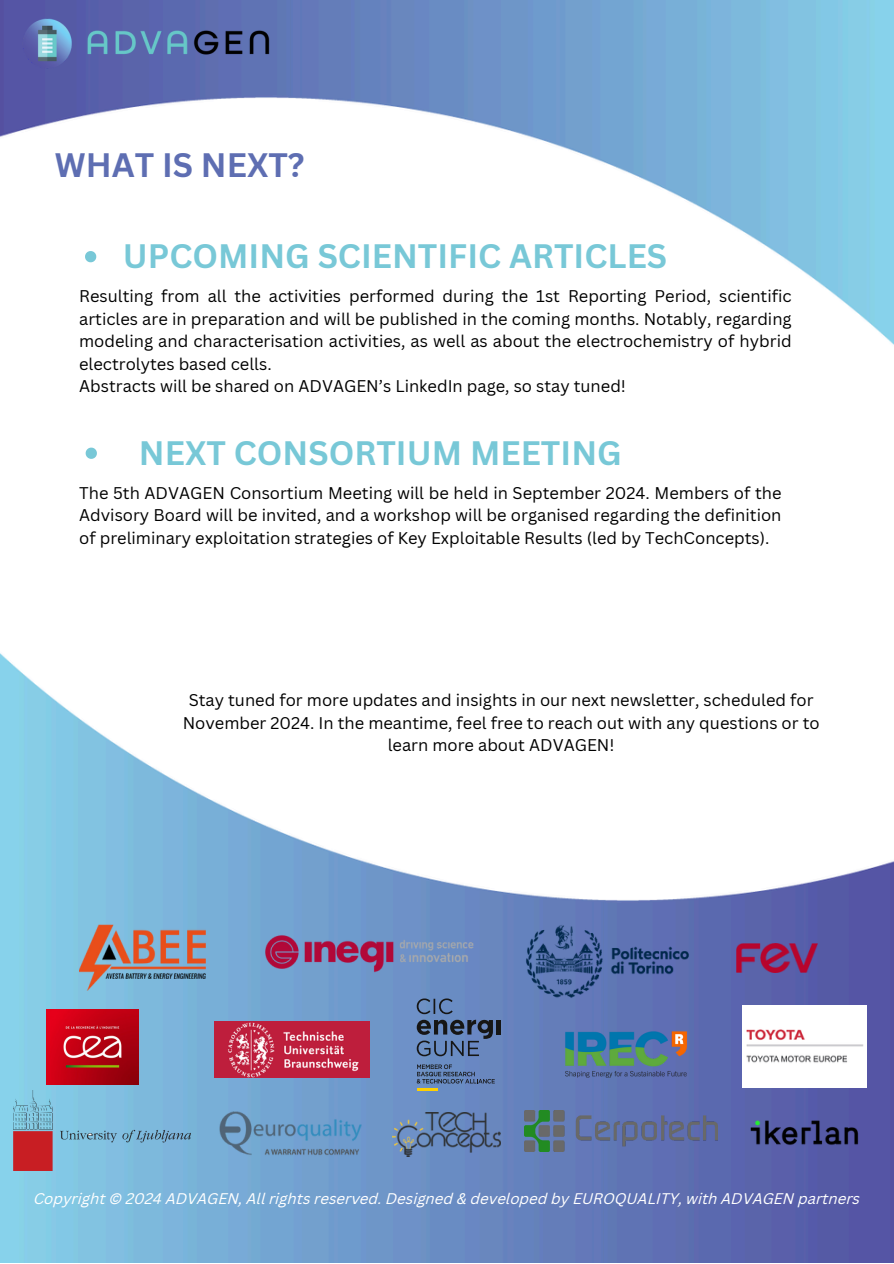
<style>
.page{position:relative;width:894px;height:1264px;background:#fff}
.page>*{position:absolute;margin:0;border:0;box-sizing:border-box;transform-origin:0 0}
.t1{font:700 33px "Canva Sans";color:#78c8d7}
.t2{font:700 33px "Canva Sans";color:#5e6eb2}
.t3{font:16.5px/22.5px "Canva Sans";color:#000;text-align:justify}
.t4{font:italic 15px "Canva Sans";color:#fff}
</style>
<div class="page">
<img style="left:0;top:0;width:893px;height:344px">
<img style="left:0;top:0;width:297px;height:88px">
<img style="left:0;top:1130px;width:893px;height:132px">
<img style="left:0;top:653px;width:893px;height:477px">
<img style="left:215px;top:1021px;width:154px;height:56px">
<img style="left:742px;top:1005px;width:124px;height:82px">
<img style="left:560px;top:1026px;width:131px;height:55px">
<img style="left:259px;top:934px;width:220px;height:38px">
<img style="left:736px;top:943px;width:81px;height:29px">
<img style="left:743px;top:1099px;width:125px;height:63px">
<img style="left:524px;top:1110px;width:193px;height:40px">
<img style="left:46px;top:1009px;width:93px;height:75px">
<img style="left:14px;top:1090px;width:176px;height:80px">
<img style="left:80px;top:917px;width:135px;height:73px">
<img style="left:524px;top:924px;width:166px;height:74px">
<img style="left:215px;top:1103px;width:154px;height:62px">
<img style="left:392px;top:1112px;width:108px;height:44px">
<div style="left:496px;top:1020px;width:5px;height:14px;background:#161615"></div>
<svg style="left:416px;top:998px;width:77px;height:58px"></svg>
<svg style="left:416px;top:1064px;width:78px;height:19px"></svg>
<hr style="left:416px;top:1088px;width:21px;height:2px;background:#ffd000">
<svg style="left:85px;top:251px;width:11px;height:11px"></svg>
<svg style="left:86px;top:447px;width:11px;height:12px"></svg>
<p class="t2" style="left:55px;top:142px;width:251px">WHAT IS NEXT?</p>
<p class="t1" style="left:123px;top:233px;width:545px">UPCOMING SCIENTIFIC ARTICLES</p>
<p class="t3" style="left:79px;top:284px;width:713px">Resulting from all the activities performed during the 1st Reporting Period, scientific articles are in preparation and will be published in the coming months. Notably, regarding modeling and characterisation activities, as well as about the electrochemistry of hybrid electrolytes based cells.</p>
<p class="t3" style="left:79px;top:374px;width:548px">Abstracts will be shared on ADVAGEN’s LinkedIn page, so stay tuned!</p>
<p class="t1" style="left:139px;top:429px;width:484px">NEXT CONSORTIUM MEETING</p>
<p class="t3" style="left:79px;top:481px;width:703px">The 5th ADVAGEN Consortium Meeting will be held in September 2024. Members of the Advisory Board will be invited, and a workshop will be organised regarding the definition of preliminary exploitation strategies of Key Exploitable Results (led by TechConcepts).</p>
<p class="t3" style="left:183px;top:688px;width:638px;text-align:center">Stay tuned for more updates and insights in our next newsletter, scheduled for<br>November 2024. In the meantime, feel free to reach out with any questions or to learn more about ADVAGEN!</p>
<p class="t4" style="left:34px;top:1192px;width:827px">Copyright © 2024 ADVAGEN, All rights reserved. Designed &amp; developed by EUROQUALITY, with ADVAGEN partners</p>
</div>
